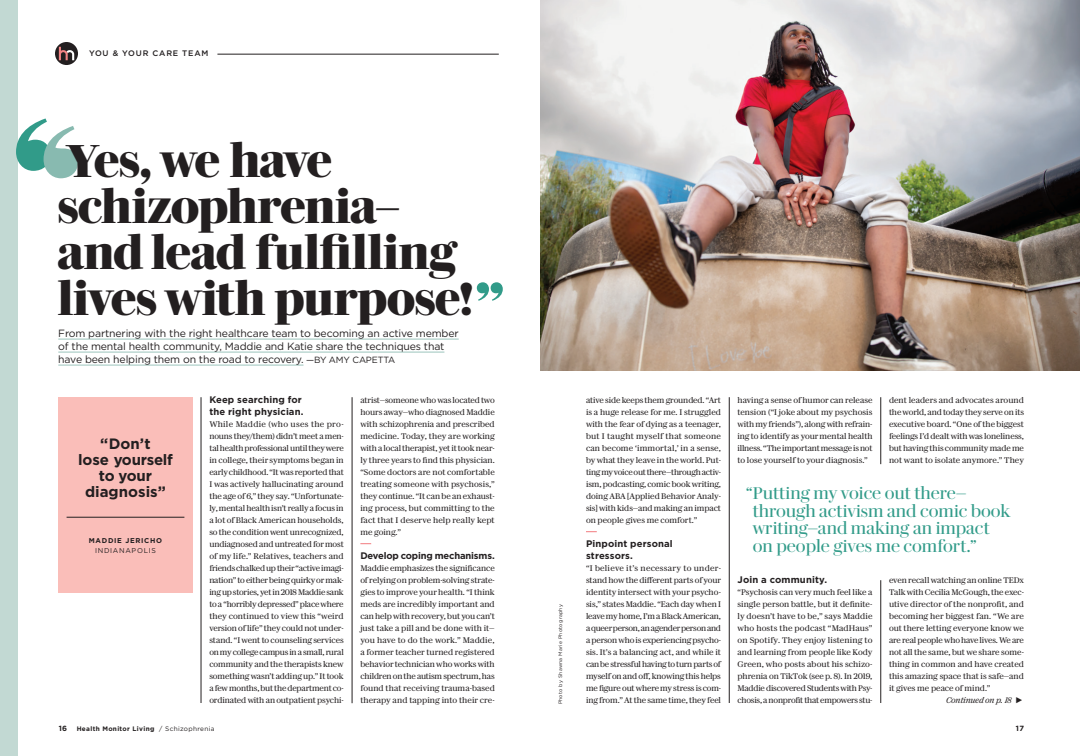
<style>
.page{position:relative;width:1080px;height:756px;background:#fff}
.page>*{position:absolute;margin:0;border:0;box-sizing:border-box;transform-origin:0 0}
.HEADLINE_SERIF{font:700 46.3px/46px "Darby Serif Display";letter-spacing:-.03em;color:#231f20}
.PULL_QUOTE{font:17px/17.5px "Darby Serif Display";color:#319b89}
.HED_Patient_Feature{font:700 15px/16px "Gotham";letter-spacing:-.005em;color:#231f20;text-align:center}
.DEK_SANS_UNDERLINE{font:10.5px/13px "Gotham";letter-spacing:-.015em;color:#231f20}
.PARAGRAPH_SECTION_BR{font:700 9.5px/12px "Gotham";letter-spacing:.01em;color:#231f20}
.PARAGRAPH_SECTION_BR-2{font:700 9.5px "Gotham";letter-spacing:-.015em;color:#231f20}
.PARAGRAPH_SECTION_BR-3{font:8.2px/12px "Darby Serif Text";letter-spacing:-.01em;color:#231f20;text-align:justify}
.BODY_COPY_SERIF{font:8.2px/12px "Darby Serif Text";letter-spacing:-.015em;color:#231f20;text-align:justify}
.BODY_COPY_SERIF-2{font:italic 8.2px "Darby Serif Text";letter-spacing:-.01em;color:#231f20}
.TOC_Story_Subhead{font:500 8px "Gotham";letter-spacing:.1em;color:#231f20}
.t1{font:700 7.5px "Gotham";color:#231f20}
.InforGraphic_Subhead{font:700 7px "Gotham";letter-spacing:.1em;color:#231f20}
.InfoGraphic_BOOK{font:7px "Gotham";letter-spacing:.1em;color:#231f20}
.t2{font:700 6.5px "Gotham";letter-spacing:.05em;color:#231f20}
.GUTTER_CREDIT{font:5px "Gotham";letter-spacing:.05em;color:#231f20}
.s1{font-size:9px}
.s2{font-weight:400}
</style>
<div class="page">
<div style="left:0;top:0;width:18px;height:756px;background:#c2d9d3"></div>
<hr style="left:201px;top:397px;width:1px;height:306px;background:#231f20">
<hr style="left:352px;top:397px;width:1px;height:306px;background:#231f20">
<hr style="left:729px;top:397px;width:1px;height:306px;background:#231f20">
<hr style="left:881px;top:397px;width:1px;height:67px;background:#231f20">
<hr style="left:881px;top:580px;width:1px;height:123px;background:#231f20">
<div style="left:58px;top:397px;width:135px;height:196px;background:#fabeb9"></div>
<hr style="left:67px;top:517px;width:117px;height:1px;background:#231f20">
<hr style="left:58px;top:339px;width:401px;height:1px;background:#9cc4bc">
<hr style="left:58px;top:352px;width:386px;height:1px;background:#9cc4bc">
<hr style="left:58px;top:365px;width:246px;height:1px;background:#9cc4bc">
<svg style="left:16px;top:118px;width:62px;height:60px"></svg>
<svg style="left:477px;top:282px;width:26px;height:19px"></svg>
<hr style="left:217px;top:54px;width:282px;height:1px;background:#231f20">
<svg style="left:55px;top:42px;width:23px;height:23px"></svg>
<svg style="left:59px;top:47px;width:15px;height:13px"></svg>
<img style="left:540px;top:0;width:540px;height:370px">
<p class="TOC_Story_Subhead" style="left:89px;top:48px;width:121px">YOU &amp; YOUR CARE TEAM</p>
<p class="HEADLINE_SERIF" style="left:57px;top:135px;width:418px">Yes, we have schizophrenia— and lead fulfilling lives with purpose!</p>
<p class="DEK_SANS_UNDERLINE" style="left:58px;top:326px;width:402px">From partnering with the right healthcare team to becoming an active member of the mental health community, Maddie and Katie share the techniques that have been helping them on the road to recovery. <span class="s1">—BY AMY CAPETTA</span></p>
<p class="HED_Patient_Feature" style="left:78px;top:436px;width:96px">“Don’t<br>lose yourself to your diagnosis”</p>
<p class="InforGraphic_Subhead" style="left:89px;top:536px;width:75px">MADDIE JERICHO</p>
<p class="InfoGraphic_BOOK" style="left:95px;top:546px;width:62px">INDIANAPOLIS</p>
<p class="PARAGRAPH_SECTION_BR" style="left:209px;top:394px;width:96px">Keep searching for the right physician.</p>
<p class="PARAGRAPH_SECTION_BR-3" style="left:209px;top:418px;width:136px">While Maddie (who uses the pro&shy;nouns they/them) didn’t meet a men&shy;tal health professional until they were in college, their symptoms began in early childhood. “It was reported that I was actively hallucinating around the age of 6,” they say. “Unfortunate&shy;ly, mental health isn’t really a focus in a lot of Black American households, so the condition went unrecognized, undiagnosed and untreated for most of my life.” Relatives, teachers and friends chalked up their “active imagi&shy;nation” to either being quirky or mak&shy;ing up stories, yet in 2018 Maddie sank to a “horribly depressed” place where they continued to view this “weird version of life” they could not under&shy;stand. “I went to counseling services on my college campus in a small, rural community and the therapists knew something wasn’t adding up.” It took a few months, but the department co&shy;ordinated with an outpatient psychi-</p>
<p class="PARAGRAPH_SECTION_BR-3" style="left:360px;top:394px;width:136px">atrist—someone who was located two hours away—who diagnosed Maddie with schizophrenia and prescribed medicine. Today, they are working with a local therapist, yet it took near&shy;ly three years to find this physician. “Some doctors are not comfortable treating someone with psychosis,” they continue. “It can be an exhaust&shy;ing process, but committing to the fact that I deserve help really kept me going.”</p>
<p class="PARAGRAPH_SECTION_BR-2" style="left:360px;top:550px;width:136px">Develop coping mechanisms.</p>
<p class="PARAGRAPH_SECTION_BR-3" style="left:360px;top:562px;width:136px">Maddie emphasizes the significance of relying on problem-solving strate&shy;gies to improve your health. “I think meds are incredibly important and can help with recovery, but you can’t just take a pill and be done with it— you have to do the work.” Maddie, a former teacher turned registered behavior technician who works with children on the autism spectrum, has found that receiving trauma-based therapy and tapping into their cre-</p>
<p class="GUTTER_CREDIT" style="left:557px;top:704px;width:102px;rotate:-90deg">Photo by Shawna Marie Photography</p>
<p class="PARAGRAPH_SECTION_BR-3" style="left:586px;top:394px;width:137px">ative side keeps them grounded. “Art is a huge release for me. I struggled with the fear of dying as a teenager, but I taught myself that someone can become ‘immortal,’ in a sense, by what they leave in the world. Put&shy;ting my voice out there—through activ&shy;ism, podcasting, comic book writing, doing ABA [Applied Behavior Analy&shy;sis] with kids—and making an impact on people gives me comfort.”</p>
<p class="PARAGRAPH_SECTION_BR" style="left:586px;top:538px;width:88px">Pinpoint personal stressors.</p>
<p class="BODY_COPY_SERIF" style="left:586px;top:562px;width:137px">“I believe it’s necessary to under&shy;stand how the different parts of your identity intersect with your psycho&shy;sis,” states Maddie. “Each day when I leave my home, I’m a Black American, a queer person, an agender person and a person who is experiencing psycho&shy;sis. It’s a balancing act, and while it can be stressful having to turn parts of myself on and off, knowing this helps me figure out where my stress is com&shy;ing from.” At the same time, they feel</p>
<p class="BODY_COPY_SERIF" style="left:738px;top:394px;width:137px">having a sense of humor can release tension (“I joke about my psychosis with my friends”), along with refrain&shy;ing to identify as your mental health illness. “The important message is not to lose yourself to your diagnosis.”</p>
<p class="PARAGRAPH_SECTION_BR-3" style="left:889px;top:394px;width:137px">dent leaders and advocates around the world, and today they serve on its executive board. “One of the biggest feelings I’d dealt with was loneliness, but having this community made me not want to isolate anymore.” They</p>
<p class="PULL_QUOTE" style="left:753px;top:483px;width:259px;text-indent:-6px">“Putting my voice out there— through activism and comic book writing—and making an impact on people gives me comfort.”</p>
<p class="PARAGRAPH_SECTION_BR" style="left:738px;top:574px;width:91px">Join a community.</p>
<p class="PARAGRAPH_SECTION_BR-3" style="left:738px;top:586px;width:137px">“Psychosis can very much feel like a single person battle, but it definite&shy;ly doesn’t have to be,” says Maddie who hosts the podcast “MadHaus” on Spotify. They enjoy listening to and learning from people like Kody Green, who posts about his schizo&shy;phrenia on TikTok (see p. 8). In 2019, Maddie discovered Students with Psy&shy;chosis, a nonprofit that empowers stu-</p>
<p class="PARAGRAPH_SECTION_BR-3" style="left:889px;top:574px;width:137px">even recall watching an online TEDx Talk with Cecilia McGough, the exec&shy;utive director of the nonprofit, and becoming her biggest fan. “We are out there letting everyone know we are real people who have lives. We are not all the same, but we share some&shy;thing in common and have created this amazing space that is safe—and it gives me peace of mind.”</p>
<p class="BODY_COPY_SERIF-2" style="left:946px;top:694px;width:77px">Continued on p. 18 ▶</p>
<p class="t1" style="left:59px;top:723px;width:10px">16</p>
<p class="t2" style="left:77px;top:724px;width:139px">Health Monitor Living <span class="s2">/ Schizophrenia</span></p>
<p class="t1" style="left:1016px;top:723px;width:10px">17</p>
</div>
